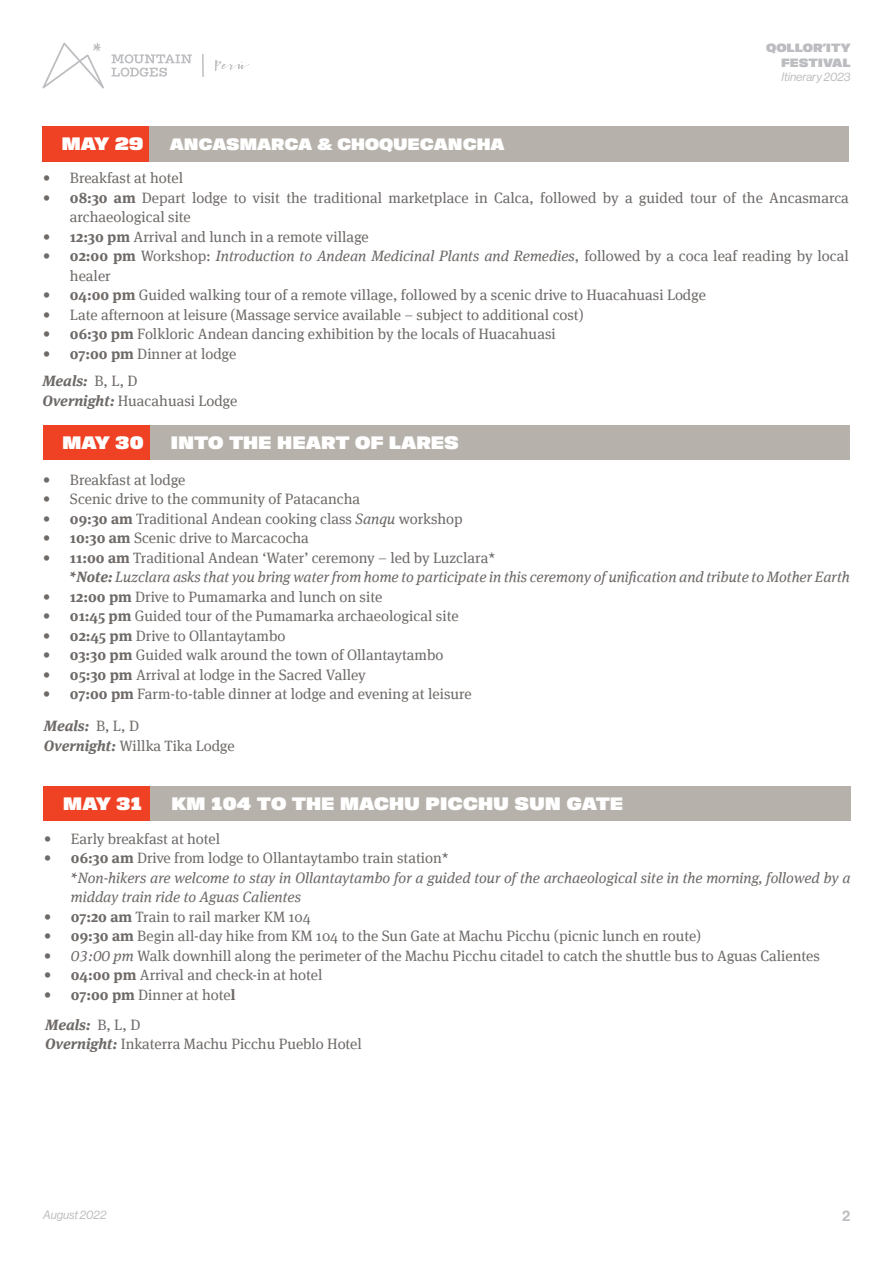
<style>
.page{position:relative;width:893px;height:1263px;background:#fff}
.page>*{position:absolute;margin:0;border:0;box-sizing:border-box;transform-origin:0 0}
.t1{font:18px "ATC Duel V8";color:#fff}
.t2{font:16.5px "ATC Duel V8";color:#fff}
.t3{font:15px/19.5px "Meta Serif";color:#6e6a68}
.t4{font:italic 15px/19.5px "Meta Serif Tf";color:#6e6a68}
.t5{font:italic 700 15px "Meta Serif";color:#6e6a68}
.t6{font:500 15px "Haas Grot Disp 65";color:#bcbdc0}
.t7{font:italic 12px "Haas Grot Disp 56";color:#bcbdc0}
.t8{font:12px/14.4px "ATC Duel V8";color:#bcbdc0;text-align:right}
.s1{font-weight:700}
.s2{font-family:"Meta Serif Tf";font-style:italic}
.s3{font-weight:400;font-style:normal}
.s4{font-weight:700;font-style:italic}
.s5{font-family:"Meta Serif Lf";font-weight:700}
</style>
<div class="page">
<svg style="left:42px;top:42px;width:62px;height:47px"></svg>
<svg style="left:112px;top:54px;width:80px;height:23px"></svg>
<hr style="left:202px;top:54px;width:2px;height:23px;background:#bcbdc0">
<svg style="left:215px;top:60px;width:34px;height:11px"></svg>
<div style="left:42px;top:127px;width:806px;height:35px;background:#b6b2ab"></div>
<div style="left:42px;top:127px;width:106px;height:35px;background:#ef4123"></div>
<div style="left:43px;top:426px;width:807px;height:34px;background:#b6b2ab"></div>
<div style="left:43px;top:426px;width:106px;height:34px;background:#ef4123"></div>
<div style="left:44px;top:786px;width:807px;height:35px;background:#b6b2ab"></div>
<div style="left:44px;top:786px;width:106px;height:35px;background:#ef4123"></div>
<p class="t1" style="left:62px;top:133px;width:83px">MAY 29</p>
<p class="t2" style="left:170px;top:134px;width:336px">ANCASMARCA &amp; CHOQUECANCHA</p>
<p class="t8" style="left:766px;top:41px;width:86px">QOLLOR’ITY<br>FESTIVAL</p>
<p class="t7" style="left:781px;top:70px;width:70px">Itinerary 2023</p>
<p class="t3" style="left:43px;top:168px;width:142px">• Breakfast at hotel</p>
<p class="t3" style="left:70px;top:188px;width:780px;text-indent:-27px"><span class="s1">• 08:30 am</span> Depart lodge to visit the traditional marketplace in Calca, followed by a guided tour of the Ancasmarca archaeological site</p>
<p class="t3" style="left:43px;top:227px;width:327px"><span class="s1">• 12:30 pm</span> Arrival and lunch in a remote village</p>
<p class="t3" style="left:70px;top:246px;width:780px;text-indent:-27px"><span class="s1">• 02:00 pm</span> Workshop: <span class="s2">Introduction to Andean Medicinal Plants and Remedies</span>, followed by a coca leaf reading by local healer</p>
<p class="t3" style="left:43px;top:285px;width:664px"><span class="s1">• 04:00 pm</span> Guided walking tour of a remote village, followed by a scenic drive to Huacahuasi Lodge</p>
<p class="t3" style="left:43px;top:305px;width:542px">• Late afternoon at leisure (Massage service available – subject to additional cost)</p>
<p class="t3" style="left:43px;top:324px;width:514px"><span class="s1">• 06:30 pm</span> Folkloric Andean dancing exhibition by the locals of Huacahuasi</p>
<p class="t3" style="left:43px;top:344px;width:195px"><span class="s1">• 07:00 pm</span> Dinner at lodge</p>
<p class="t5" style="left:42px;top:372px;width:97px">Meals: <span class="s3">B, L, D</span></p>
<p class="t3" style="left:42px;top:391px;width:197px"><span class="s4">Overnight:</span> Huacahuasi Lodge</p>
<p class="t1" style="left:62px;top:431px;width:83px">MAY 30</p>
<p class="t1" style="left:170px;top:431px;width:290px">INTO THE HEART OF LARES</p>
<p class="t3" style="left:43px;top:470px;width:144px">• Breakfast at lodge</p>
<p class="t3" style="left:43px;top:489px;width:319px">• Scenic drive to the community of Patacancha</p>
<p class="t3" style="left:43px;top:509px;width:421px"><span class="s1">• 09:30 am</span> Traditional Andean cooking class <span class="s2">Sanqu</span> workshop</p>
<p class="t3" style="left:43px;top:528px;width:268px"><span class="s1">• 10:30 am</span> Scenic drive to Marcacocha</p>
<p class="t3" style="left:43px;top:548px;width:454px"><span class="s1">• 11:00 am</span> Traditional Andean ‘Water’ ceremony – led by Luzclara*</p>
<p class="t4" style="left:69px;top:567px;width:782px"><span class="s5">*Note:</span> Luzclara asks that you bring water from home to participate in this ceremony of unification and tribute to Mother Earth</p>
<p class="t3" style="left:43px;top:587px;width:341px"><span class="s1">• 12:00 pm</span> Drive to Pumamarka and lunch on site</p>
<p class="t3" style="left:43px;top:606px;width:417px"><span class="s1">• 01:45 pm</span> Guided tour of the Pumamarka archaeological site</p>
<p class="t3" style="left:43px;top:626px;width:244px"><span class="s1">• 02:45 pm</span> Drive to Ollantaytambo</p>
<p class="t3" style="left:43px;top:645px;width:402px"><span class="s1">• 03:30 pm</span> Guided walk around the town of Ollantaytambo</p>
<p class="t3" style="left:43px;top:665px;width:324px"><span class="s1">• 05:30 pm</span> Arrival at lodge in the Sacred Valley</p>
<p class="t3" style="left:43px;top:684px;width:430px"><span class="s1">• 07:00 pm</span> Farm-to-table dinner at lodge and evening at leisure</p>
<p class="t5" style="left:44px;top:717px;width:97px">Meals: <span class="s3">B, L, D</span></p>
<p class="t3" style="left:44px;top:736px;width:192px"><span class="s4">Overnight:</span> Willka Tika Lodge</p>
<p class="t1" style="left:63px;top:792px;width:80px">MAY 31</p>
<p class="t1" style="left:171px;top:792px;width:453px">KM 104 TO THE MACHU PICCHU SUN GATE</p>
<p class="t3" style="left:44px;top:829px;width:178px">• Early breakfast at hotel</p>
<p class="t3" style="left:44px;top:848px;width:406px"><span class="s1">• 06:30 am</span> Drive from lodge to Ollantaytambo train station*</p>
<p class="t4" style="left:71px;top:868px;width:781px">*Non-hikers are welcome to stay in Ollantaytambo for a guided tour of the archaeological site in the morning, followed by a midday train ride to Aguas Calientes</p>
<p class="t3" style="left:44px;top:907px;width:268px"><span class="s1">• 07:20 am</span> Train to rail marker KM 104</p>
<p class="t3" style="left:44px;top:926px;width:659px"><span class="s1">• 09:30 am</span> Begin all-day hike from KM 104 to the Sun Gate at Machu Picchu (picnic lunch en route)</p>
<p class="t3" style="left:44px;top:946px;width:777px"><span class="s2">• 03:00 pm</span> Walk downhill along the perimeter of the Machu Picchu citadel to catch the shuttle bus to Aguas Calientes</p>
<p class="t3" style="left:44px;top:965px;width:280px"><span class="s1">• 04:00 pm</span> Arrival and check-in at hotel</p>
<p class="t3" style="left:44px;top:985px;width:193px"><span class="s1">• 07:00 pm</span> Dinner at hote<span class="s1">l</span></p>
<p class="t5" style="left:45px;top:1015px;width:97px">Meals: <span class="s3">B, L, D</span></p>
<p class="t3" style="left:45px;top:1034px;width:318px"><span class="s4">Overnight:</span> Inkaterra Machu Picchu Pueblo Hotel</p>
<p class="t7" style="left:43px;top:1208px;width:65px">August 2022</p>
<p class="t6" style="left:842px;top:1207px;width:10px">2</p>
</div>
